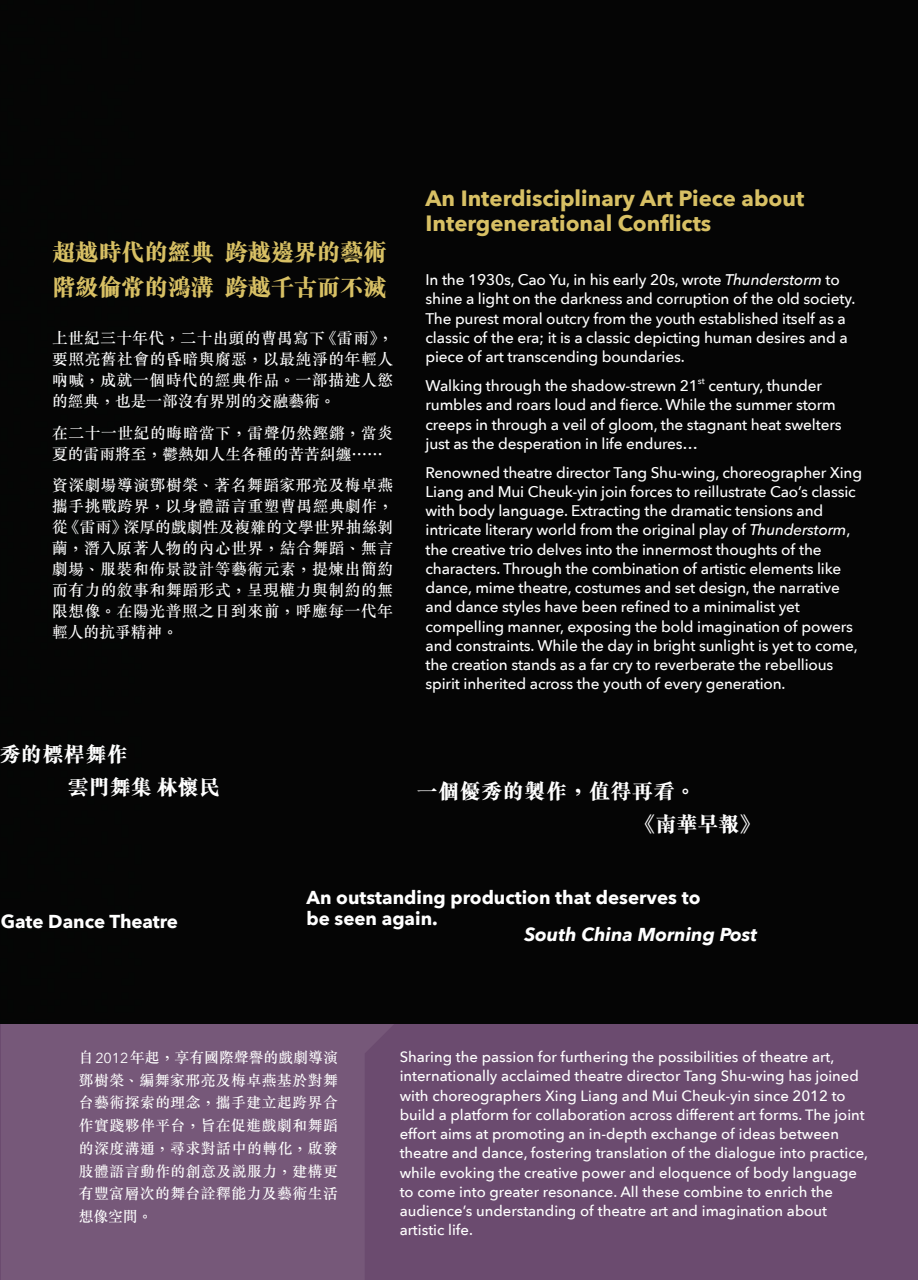
<style>
.page{position:relative;width:918px;height:1280px;background:#fff}
.page>*{position:absolute;margin:0;border:0;box-sizing:border-box;transform-origin:0 0}
.t1{font:800 23.8px/35px "M Sung HK";letter-spacing:-.03em;color:#d8c064}
.t2{font:700 22.05px/24.5px "Avenir Next";color:#d8c064}
.t3{font:800 21px "M Sung HK";letter-spacing:.025em;color:#fff}
.t4{font:800 21px "M Sung HK";color:#fff}
.t5{font:700 18.72px/21px "Avenir Next";color:#fff}
.t6{font:italic 700 18.72px "Avenir Next";color:#fff}
.t7{font:500 15.75px/21px "M Sung HK";letter-spacing:.035em;color:#fff;text-align:justify}
.t8{font:500 15.4px/19.2px "Avenir Next";letter-spacing:-.01em;color:#fff}
.t9{font:500 14.88px/19.2px "Avenir Next";color:#fff}
.t10{font:500 14.88px/22.8px "M Sung HK";letter-spacing:.03em;color:#fff;text-align:justify}
.t11{font:500 8.92px "Avenir Next";color:#fff}
.s1{font-style:italic}
.s2{font-family:"Avenir Next";font-weight:400;font-size:14.35px}
</style>
<div class="page">
<div style="left:0;top:1024px;width:494px;height:256px;background:#765879"></div>
<div style="left:365px;top:1024px;width:553px;height:256px;background:#6b4b6f"></div>
<hr style="left:0;top:1023px;width:1px;height:257px;background:#6b4b6f">
<div style="left:0;top:0;width:918px;height:1024px;background:#050505"></div>
<div style="left:0;top:233px;width:292px;height:791px;background:#050505"></div>
<h1 class="t1" style="left:52px;top:234px;width:336px">超越時代的經典跨越邊界的藝術階級倫常的鴻溝跨越千古而不滅</h1>
<p class="t7" style="left:52px;top:327px;width:342px">上世紀三十年代，二十出頭的曹禺寫下《雷雨》，要照亮舊社會的昏暗與腐惡，以最純淨的年輕人吶喊，成就一個時代的經典作品。一部描述人慾的經典，也是一部沒有界別的交融藝術。</p>
<p class="t7" style="left:52px;top:422px;width:342px">在二十一世紀的晦暗當下，雷聲仍然鏗鏘，當炎夏的雷雨將至，鬱熱如人生各種的苦苦糾纏……</p>
<p class="t7" style="left:52px;top:474px;width:343px">資深劇場導演鄧樹榮、著名舞蹈家邢亮及梅卓燕攜手挑戰跨界，以身體語言重塑曹禺經典劇作，從《雷雨》深厚的戲劇性及複雜的文學世界抽絲剝繭，潛入原著人物的內心世界，結合舞蹈、無言劇場、服裝和佈景設計等藝術元素，提煉出簡約而有力的敘事和舞蹈形式，呈現權力與制約的無限想像。在陽光普照之日到來前，呼應每一代年輕人的抗爭精神。</p>
<h3 class="t3" style="left:-1px;top:739px;width:130px">秀的標桿舞作</h3>
<h3 class="t4" style="left:68px;top:772px;width:154px">雲門舞集林懷民</h3>
<h2 class="t2" style="left:425px;top:186px;width:380px">An Interdisciplinary Art Piece about<br>Intergenerational Conflicts</h2>
<p class="t8" style="left:425px;top:270px;width:431px">In the 1930s, Cao Yu, in his early 20s, wrote <span class="s1">Thunderstorm</span> to shine a light on the darkness and corruption of the old society.<br>The purest moral outcry from the youth established itself as a classic of the era; it is a classic depicting human desires and a piece of art transcending boundaries.</p>
<p class="t8" style="left:425px;top:376px;width:274px">Walking through the shadow-strewn 21</p>
<p class="t11" style="left:698px;top:373px;width:8px">st</p>
<p class="t8" style="left:425px;top:376px;width:418px;text-indent:283px">century, thunder rumbles and roars loud and fierce. While the summer storm creeps in through a veil of gloom, the stagnant heat swelters just as the desperation in life endures…</p>
<p class="t8" style="left:425px;top:462px;width:438px">Renowned theatre director Tang Shu-wing, choreographer Xing Liang and Mui Cheuk-yin join forces to reillustrate Cao’s classic with body language. Extracting the dramatic tensions and intricate literary world from the original play of <span class="s1">Thunderstorm</span>, the creative trio delves into the innermost thoughts of the characters. Through the combination of artistic elements like dance, mime theatre, costumes and set design, the narrative and dance styles have been refined to a minimalist yet compelling manner, exposing the bold imagination of powers and constraints. While the day in bright sunlight is yet to come, the creation stands as a far cry to reverberate the rebellious spirit inherited across the youth of every generation.</p>
<h3 class="t3" style="left:417px;top:777px;width:281px">一個優秀的製作，值得再看。</h3>
<h3 class="t3" style="left:634px;top:810px;width:127px">《南華早報》</h3>
<p class="t5" style="left:1px;top:911px;width:179px">Gate Dance Theatre</p>
<p class="t5" style="left:306px;top:887px;width:395px">An outstanding production that deserves to be seen again.</p>
<p class="t6" style="left:524px;top:918px;width:234px">South China Morning Post</p>
<p class="t10" style="left:79px;top:1045px;width:261px">自<span class="s2">2012</span>年起，享有國際聲譽的戲劇導演鄧樹榮、編舞家邢亮及梅卓燕基於對舞台藝術探索的理念，攜手建立起跨界合作實踐夥伴平台，旨在促進戲劇和舞蹈的深度溝通，尋求對話中的轉化，啟發肢體語言動作的創意及說服力，建構更有豐富層次的舞台詮釋能力及藝術生活想像空間。</p>
<p class="t9" style="left:400px;top:1047px;width:470px">Sharing the passion for furthering the possibilities of theatre art, internationally acclaimed theatre director Tang Shu-wing has joined with choreographers Xing Liang and Mui Cheuk-yin since 2012 to build a platform for collaboration across different art forms. The joint effort aims at promoting an in-depth exchange of ideas between theatre and dance, fostering translation of the dialogue into practice, while evoking the creative power and eloquence of body language to come into greater resonance. All these combine to enrich the audience’s understanding of theatre art and imagination about artistic life.</p>
</div>
